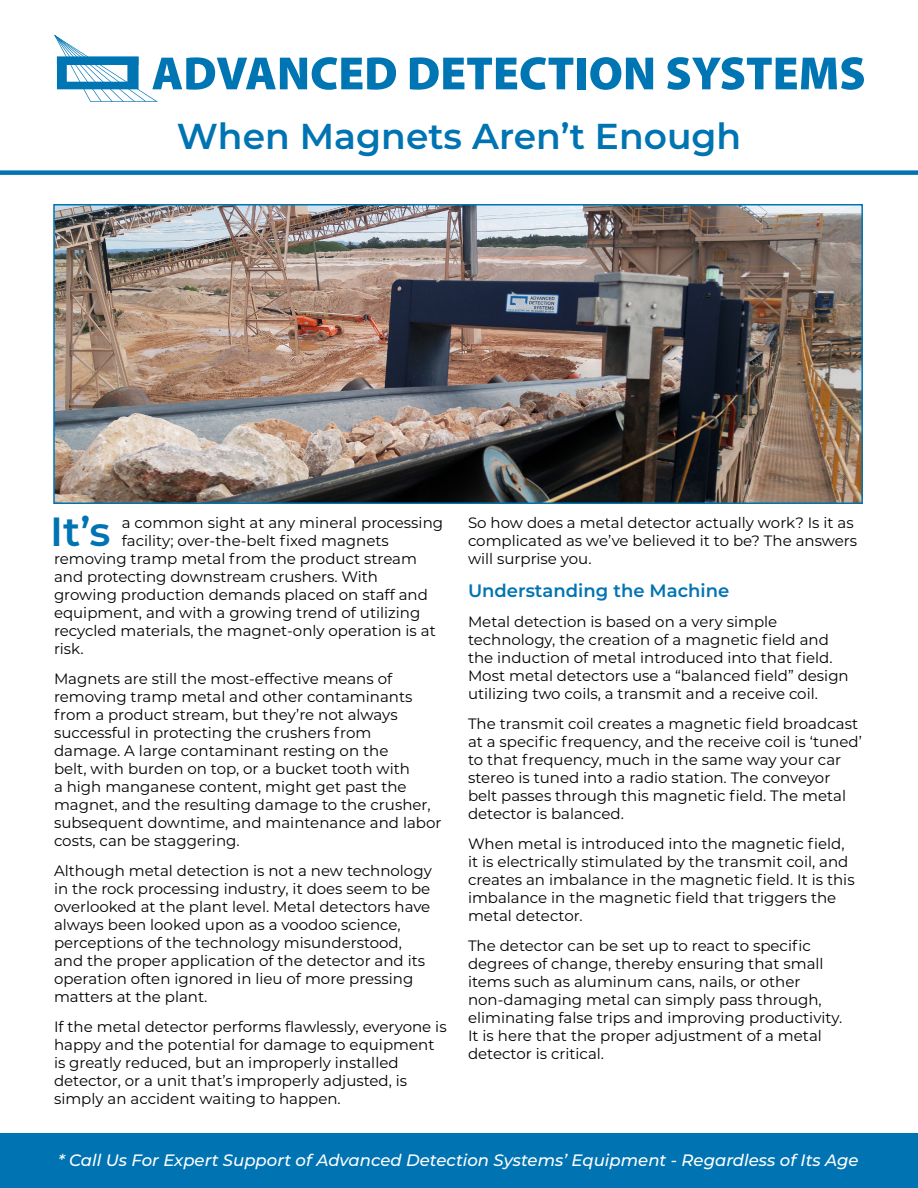
<style>
.page{position:relative;width:918px;height:1188px;background:#fff}
.page>*{position:absolute;margin:0;border:0;box-sizing:border-box;transform-origin:0 0}
.t1{font:600 40.65px "Montserrat";color:#0074b2}
.t2{font:600 36px "Montserrat";color:#0074b2}
.t3{font:600 18px "Montserrat";color:#0074b2}
.t4{font:italic 500 16.5px "Montserrat";color:#fff}
.t5{font:15px/18px "Montserrat";color:#000}
</style>
<div class="page">
<div style="left:0;top:170px;width:918px;height:5px;background:#0074b2"></div>
<div style="left:0;top:1134px;width:918px;height:54px;background:#0074b2"></div>
<svg style="left:410px;top:57px;width:163px;height:33px"></svg>
<div style="left:577px;top:58px;width:9px;height:31px;background:#0075b3"></div>
<svg style="left:590px;top:57px;width:63px;height:33px"></svg>
<svg style="left:667px;top:57px;width:197px;height:33px"></svg>
<svg style="left:54px;top:35px;width:342px;height:67px"></svg>
<img style="left:56px;top:207px;width:804px;height:294px">
<div style="left:53px;top:204px;width:810px;height:300px;border:2px solid #0074b2"></div>
<h2 class="t2" style="left:177px;top:111px;width:566px">When Magnets Aren’t Enough</h2>
<h1 class="t1" style="left:50px;top:502px;width:62px">It’s</h1>
<p class="t5" style="left:122px;top:513px;width:323px">a common sight at any mineral processing</p>
<p class="t5" style="left:122px;top:531px;width:269px">facility; over-the-belt fixed magnets</p>
<p class="t5" style="left:54px;top:549px;width:364px">removing tramp metal from the product stream</p>
<p class="t5" style="left:54px;top:567px;width:326px">and protecting downstream crushers. With</p>
<p class="t5" style="left:54px;top:585px;width:375px">growing production demands placed on staff and</p>
<p class="t5" style="left:54px;top:603px;width:368px">equipment, and with a growing trend of utilizing</p>
<p class="t5" style="left:54px;top:621px;width:383px">recycled materials, the magnet-only operation is at</p>
<p class="t5" style="left:54px;top:639px;width:31px">risk.</p>
<p class="t5" style="left:54px;top:669px;width:389px">Magnets are still the most-effective means of removing tramp metal and other contaminants from a product stream, but they’re not always successful in protecting the crushers from damage. A large contaminant resting on the<br>belt, with burden on top, or a bucket tooth with<br>a high manganese content, might get past the magnet, and the resulting damage to the crusher, subsequent downtime, and maintenance and labor costs, can be staggering.</p>
<p class="t5" style="left:54px;top:861px;width:379px">Although metal detection is not a new technology in the rock processing industry, it does seem to be overlooked at the plant level. Metal detectors have always been looked upon as a voodoo science, perceptions of the technology misunderstood, and the proper application of the detector and its operation often ignored in lieu of more pressing matters at the plant.</p>
<p class="t5" style="left:54px;top:1017px;width:394px">If the metal detector performs flawlessly, everyone is happy and the potential for damage to equipment is greatly reduced, but an improperly installed detector, or a unit that’s improperly adjusted, is simply an accident waiting to happen.</p>
<p class="t5" style="left:468px;top:513px;width:391px">So how does a metal detector actually work? Is it as complicated as we’ve believed it to be? The answers will surprise you.</p>
<p class="t3" style="left:468px;top:578px;width:263px">Understanding the Machine</p>
<p class="t5" style="left:468px;top:612px;width:382px">Metal detection is based on a very simple technology, the creation of a magnetic field and the induction of metal introduced into that field.<br>Most metal detectors use a “balanced field” design utilizing two coils, a transmit and a receive coil.</p>
<p class="t5" style="left:468px;top:714px;width:395px">The transmit coil creates a magnetic field broadcast at a specific frequency, and the receive coil is ‘tuned’ to that frequency, much in the same way your car stereo is tuned into a radio station. The conveyor belt passes through this magnetic field. The metal detector is balanced.</p>
<p class="t5" style="left:468px;top:834px;width:388px">When metal is introduced into the magnetic field, it is electrically stimulated by the transmit coil, and creates an imbalance in the magnetic field. It is this imbalance in the magnetic field that triggers the metal detector.</p>
<p class="t5" style="left:468px;top:936px;width:376px">The detector can be set up to react to specific degrees of change, thereby ensuring that small items such as aluminum cans, nails, or other non-damaging metal can simply pass through, eliminating false trips and improving productivity.<br>It is here that the proper adjustment of a metal detector is critical.</p>
<p class="t4" style="left:58px;top:1149px;width:802px">* Call Us For Expert Support of Advanced Detection Systems’ Equipment - Regardless of Its Age</p>
</div>
